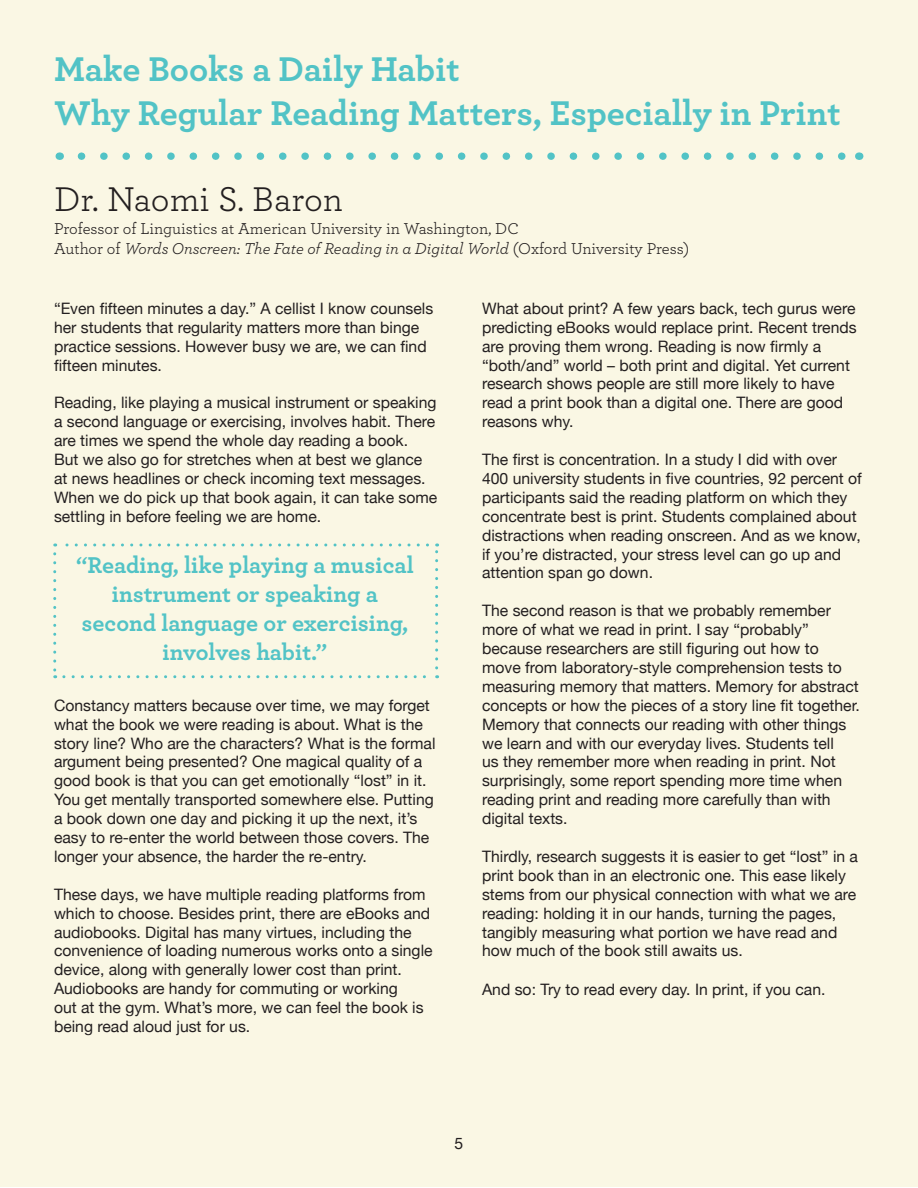
<style>
.page{position:relative;width:918px;height:1188px;background:#fff}
.page>*{position:absolute;margin:0;border:0;box-sizing:border-box;transform-origin:0 0}
.t1{font:700 36px "Archer";color:#52c3c6}
.t2{font:36px "Archer";color:#231f20}
.t3{font:700 24px/28.8px "Archer";color:#52c3c6;text-align:center}
.t4{font:16.5px/19.8px "Archer";color:#231f20}
.t5{font:15.75px/18.9px "Helvetica Neue";color:#231f20}
.s1{font-style:italic}
</style>
<div class="page">
<div style="left:0;top:0;width:918px;height:1187px;background:#faf7e4"></div>
<svg style="left:81px;top:152px;width:765px;height:8px"></svg>
<svg style="left:53px;top:554px;width:3px;height:124px"></svg>
<svg style="left:64px;top:675px;width:374px;height:3px"></svg>
<svg style="left:435px;top:543px;width:3px;height:125px"></svg>
<svg style="left:55px;top:543px;width:373px;height:3px"></svg>
<p class="t1" style="left:54px;top:41px;width:407px">Make Books a Daily Habit</p>
<p class="t1" style="left:54px;top:84px;width:788px">Why Regular Reading Matters, Especially in Print</p>
<p class="t2" style="left:54px;top:174px;width:290px">Dr. Naomi S. Baron</p>
<p class="t4" style="left:54px;top:218px;width:637px">Professor of Linguistics at American University in Washington, DC<br>Author of <span class="s1">Words Onscreen: The Fate of Reading in a Digital World</span> (Oxford University Press)</p>
<p class="t5" style="left:54px;top:300px;width:381px">“Even fifteen minutes a day.” A cellist I know counsels her students that regularity matters more than binge practice sessions. However busy we are, we can find fifteen minutes.</p>
<p class="t5" style="left:54px;top:394px;width:385px">Reading, like playing a musical instrument or speaking a second language or exercising, involves habit. There are times we spend the whole day reading a book.<br>But we also go for stretches when at best we glance at news headlines or check incoming text messages.<br>When we do pick up that book again, it can take some settling in before feeling we are home.</p>
<p class="t3" style="left:76px;top:549px;width:339px">“Reading, like playing a musical instrument or speaking a second language or exercising, involves habit.”</p>
<p class="t5" style="left:54px;top:697px;width:383px">Constancy matters because over time, we may forget what the book we were reading is about. What is the story line? Who are the characters? What is the formal argument being presented? One magical quality of a good book is that you can get emotionally “lost” in it.<br>You get mentally transported somewhere else. Putting a book down one day and picking it up the next, it’s easy to re-enter the world between those covers. The longer your absence, the harder the re-entry.</p>
<p class="t5" style="left:54px;top:886px;width:380px">These days, we have multiple reading platforms from which to choose. Besides print, there are eBooks and audiobooks. Digital has many virtues, including the convenience of loading numerous works onto a single device, along with generally lower cost than print.<br>Audiobooks are handy for commuting or working<br>out at the gym. What’s more, we can feel the book is being read aloud just for us.</p>
<p class="t5" style="left:482px;top:300px;width:376px">What about print? A few years back, tech gurus were predicting eBooks would replace print. Recent trends are proving them wrong. Reading is now firmly a “both/and” world – both print and digital. Yet current research shows people are still more likely to have read a print book than a digital one. There are good reasons why.</p>
<p class="t5" style="left:482px;top:451px;width:381px">The first is concentration. In a study I did with over 400 university students in five countries, 92 percent of participants said the reading platform on which they concentrate best is print. Students complained about distractions when reading onscreen. And as we know, if you’re distracted, your stress level can go up and attention span go down.</p>
<p class="t5" style="left:482px;top:602px;width:379px">The second reason is that we probably remember more of what we read in print. I say “probably” because researchers are still figuring out how to move from laboratory-style comprehension tests to measuring memory that matters. Memory for abstract concepts or how the pieces of a story line fit together.<br>Memory that connects our reading with other things we learn and with our everyday lives. Students tell<br>us they remember more when reading in print. Not surprisingly, some report spending more time when reading print and reading more carefully than with digital texts.</p>
<p class="t5" style="left:482px;top:848px;width:378px">Thirdly, research suggests it is easier to get “lost” in a print book than in an electronic one. This ease likely stems from our physical connection with what we are reading: holding it in our hands, turning the pages, tangibly measuring what portion we have read and how much of the book still awaits us.</p>
<p class="t5" style="left:482px;top:981px;width:345px">And so: Try to read every day. In print, if you can.</p>
<p class="t5" style="left:455px;top:1135px;width:10px">5</p>
</div>
